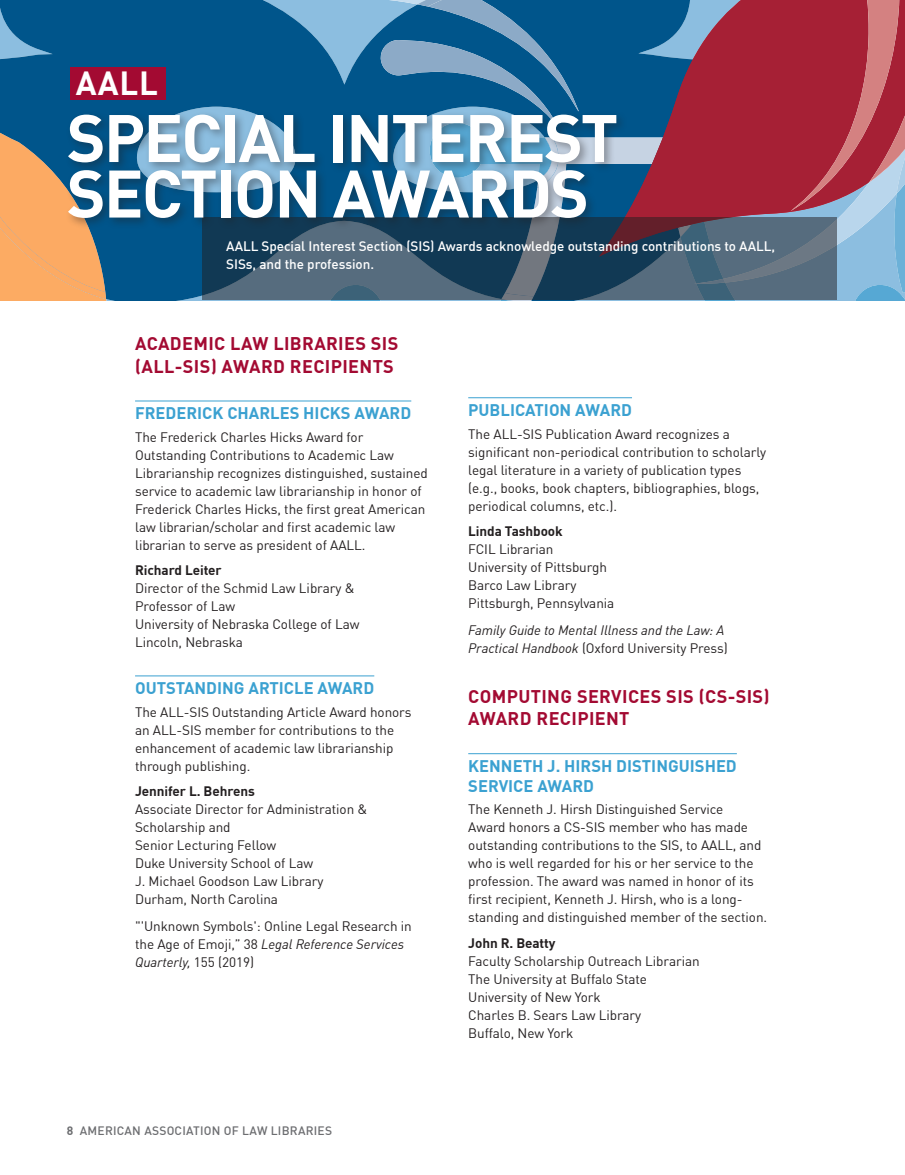
<style>
.page{position:relative;width:905px;height:1175px;background:#fff}
.page>*{position:absolute;margin:0;border:0;box-sizing:border-box;transform-origin:0 0}
.Heading_1_wrd_1{font:700 66px/55.5px "DIN Offc";letter-spacing:-.03em;color:#fff}
.Heading_1_wrd_1-2{font:700 32.85px "DIN Offc";color:#fff}
.Heading_2_wrd_1{font:700 18px/22.5px "DIN Offc";letter-spacing:.02em;color:#a30a32}
.Heading_3_wrd_1{font:700 16.5px/19.8px "DIN Offc";color:#3ba1d1}
.Body_Text_wrd_1{font:13.5px/18px "DIN Offc";letter-spacing:-.005em;color:#231f20}
.Body_Text_wrd_1-2{font:500 13.5px/18px "DIN Offc";letter-spacing:-.005em;color:#fff}
.Award_Publication_Ti{font:13.5px/18px "DIN Offc";letter-spacing:-.005em;color:#231f20}
.Award_Publication_Ti-2{font:italic 13.5px/18px "DIN Offc";letter-spacing:-.005em;color:#231f20}
.Name{font:700 13.5px "DIN Offc";letter-spacing:-.005em;color:#231f20}
.t1{font:500 12px "DIN Offc";letter-spacing:.02em;color:#6c6d70}
.s1{font-style:italic}
.s2{font-weight:700}
.s3{font-style:normal}
</style>
<div class="page">
<div style="left:0;top:0;width:599px;height:300px;background:#00558b"></div>
<svg style="left:0;top:4px;width:109px;height:296px;background:#79807b"></svg>
<svg style="left:229px;top:0;width:349px;height:111px;background:#2a71a0"></svg>
<svg style="left:599px;top:0;width:191px;height:137px;background:#385783"></svg>
<div style="left:694px;top:33px;width:96px;height:184px;background:#a62035"></div>
<svg style="left:628px;top:137px;width:97px;height:80px;background:#9c364d"></svg>
<svg style="left:790px;top:0;width:114px;height:293px;background:#a85b6f"></svg>
<svg style="left:202px;top:217px;width:635px;height:83px;background:#3f586c"></svg>
<div style="left:64px;top:111px;width:564px;height:119px;background:#231f20;opacity:.4"></div>
<div style="left:70px;top:67px;width:96px;height:33px;background:#a30a32"></div>
<hr style="left:135px;top:400px;width:276px;height:1px;background:#3ba1d1">
<hr style="left:135px;top:675px;width:239px;height:1px;background:#3ba1d1">
<hr style="left:468px;top:397px;width:164px;height:1px;background:#3ba1d1">
<hr style="left:468px;top:753px;width:268px;height:1px;background:#3ba1d1">
<p class="Heading_1_wrd_1-2" style="left:76px;top:61px;width:84px">AALL</p>
<p class="Heading_1_wrd_1" style="left:67px;top:110px;width:553px">SPECIAL INTEREST<br>SECTION AWARDS</p>
<p class="Body_Text_wrd_1-2" style="left:226px;top:237px;width:550px">AALL Special Interest Section (SIS) Awards acknowledge outstanding contributions to AALL,<br>SISs, and the profession.</p>
<p class="Heading_2_wrd_1" style="left:135px;top:332px;width:265px">ACADEMIC LAW LIBRARIES SIS (ALL-SIS) AWARD RECIPIENTS</p>
<p class="Heading_3_wrd_1" style="left:135px;top:403px;width:278px">FREDERICK CHARLES HICKS AWARD</p>
<p class="Body_Text_wrd_1" style="left:135px;top:428px;width:294px">The Frederick Charles Hicks Award for Outstanding Contributions to Academic Law Librarianship recognizes distinguished, sustained service to academic law librarianship in honor of Frederick Charles Hicks, the first great American law librarian/scholar and first academic law librarian to serve as president of AALL.</p>
<p class="Name" style="left:135px;top:561px;width:88px">Richard Leiter</p>
<p class="Body_Text_wrd_1" style="left:135px;top:579px;width:221px">Director of the Schmid Law Library &amp;<br>Professor of Law</p>
<p class="Body_Text_wrd_1" style="left:135px;top:615px;width:226px">University of Nebraska College of Law</p>
<p class="Body_Text_wrd_1" style="left:135px;top:633px;width:109px">Lincoln, Nebraska</p>
<p class="Heading_3_wrd_1" style="left:135px;top:678px;width:241px">OUTSTANDING ARTICLE AWARD</p>
<p class="Body_Text_wrd_1" style="left:135px;top:703px;width:278px">The ALL-SIS Outstanding Article Award honors an ALL-SIS member for contributions to the enhancement of academic law librarianship through publishing.</p>
<p class="Name" style="left:135px;top:782px;width:121px">Jennifer L. Behrens</p>
<p class="Body_Text_wrd_1" style="left:135px;top:800px;width:233px">Associate Director for Administration &amp;<br>Scholarship and</p>
<p class="Body_Text_wrd_1" style="left:135px;top:836px;width:143px">Senior Lecturing Fellow</p>
<p class="Body_Text_wrd_1" style="left:135px;top:854px;width:180px">Duke University School of Law</p>
<p class="Body_Text_wrd_1" style="left:135px;top:872px;width:190px">J. Michael Goodson Law Library</p>
<p class="Body_Text_wrd_1" style="left:135px;top:890px;width:144px">Durham, North Carolina</p>
<p class="Award_Publication_Ti" style="left:135px;top:917px;width:278px">"'Unknown Symbols': Online Legal Research in the Age of Emoji,” 38 <span class="s1">Legal Reference Services<br>Quarterly,</span> 155 (2019)</p>
<p class="t1" style="left:67px;top:1122px;width:267px"><span class="s2">8</span> AMERICAN ASSOCIATION OF LAW LIBRARIES</p>
<p class="Heading_3_wrd_1" style="left:468px;top:400px;width:165px">PUBLICATION AWARD</p>
<p class="Body_Text_wrd_1" style="left:468px;top:425px;width:299px">The ALL-SIS Publication Award recognizes a significant non-periodical contribution to scholarly legal literature in a variety of publication types (e.g., books, book chapters, bibliographies, blogs, periodical columns, etc.).</p>
<p class="Name" style="left:468px;top:522px;width:96px">Linda Tashbook</p>
<p class="Body_Text_wrd_1" style="left:468px;top:540px;width:87px">FCIL Librarian</p>
<p class="Body_Text_wrd_1" style="left:468px;top:558px;width:140px">University of Pittsburgh</p>
<p class="Body_Text_wrd_1" style="left:468px;top:576px;width:110px">Barco Law Library</p>
<p class="Body_Text_wrd_1" style="left:468px;top:594px;width:147px">Pittsburgh, Pennsylvania</p>
<p class="Award_Publication_Ti-2" style="left:468px;top:621px;width:261px">Family Guide to Mental Illness and the Law: A<br>Practical Handbook <span class="s3">(Oxford University Press)</span></p>
<p class="Heading_2_wrd_1" style="left:468px;top:685px;width:303px">COMPUTING SERVICES SIS (CS-SIS)<br>AWARD RECIPIENT</p>
<p class="Heading_3_wrd_1" style="left:468px;top:756px;width:270px">KENNETH J. HIRSH DISTINGUISHED<br>SERVICE AWARD</p>
<p class="Body_Text_wrd_1" style="left:468px;top:800px;width:300px">The Kenneth J. Hirsh Distinguished Service<br>Award honors a CS-SIS member who has made outstanding contributions to the SIS, to AALL, and who is well regarded for his or her service to the profession. The award was named in honor of its first recipient, Kenneth J. Hirsh, who is a long&shy;standing and distinguished member of the section.</p>
<p class="Name" style="left:468px;top:934px;width:89px">John R. Beatty</p>
<p class="Body_Text_wrd_1" style="left:468px;top:952px;width:233px">Faculty Scholarship Outreach Librarian</p>
<p class="Body_Text_wrd_1" style="left:468px;top:970px;width:180px">The University at Buffalo State<br>University of New York</p>
<p class="Body_Text_wrd_1" style="left:468px;top:1006px;width:174px">Charles B. Sears Law Library</p>
<p class="Body_Text_wrd_1" style="left:468px;top:1024px;width:107px">Buffalo, New York</p>
</div>
